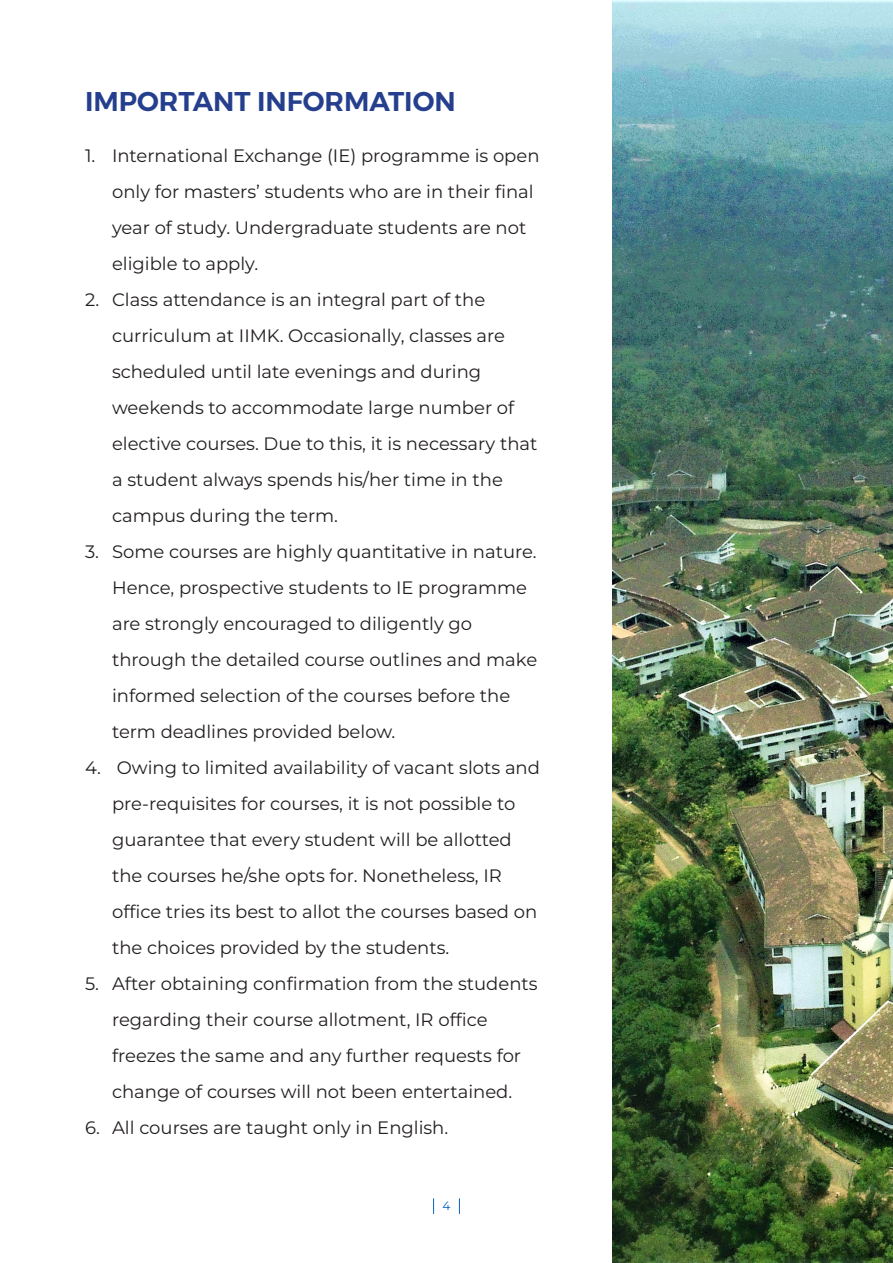
<style>
.page{position:relative;width:893px;height:1263px;background:#fff}
.page>*{position:absolute;margin:0;border:0;box-sizing:border-box;transform-origin:0 0}
.t1{font:600 27px "Montserrat";color:#253f8e}
.t2{font:18px/36px "Montserrat";color:#231f20}
.t3{font:12px "Montserrat";color:#0563c1}
</style>
<div class="page">
<svg style="left:433px;top:1198px;width:1px;height:16px"></svg>
<svg style="left:459px;top:1198px;width:1px;height:16px"></svg>
<img style="left:612px;top:0;width:281px;height:1263px">
<p class="t1" style="left:85px;top:80px;width:372px">IMPORTANT INFORMATION</p>
<p class="t2" style="left:112px;top:137px;width:429px;text-indent:-27px">1. International Exchange (IE) programme is open only for masters’ students who are in their final year of study. Undergraduate students are not eligible to apply.</p>
<p class="t2" style="left:112px;top:281px;width:427px;text-indent:-27px">2. Class attendance is an integral part of the curriculum at IIMK. Occasionally, classes are scheduled until late evenings and during weekends to accommodate large number of elective courses. Due to this, it is necessary that a student always spends his/her time in the campus during the term.</p>
<p class="t2" style="left:112px;top:533px;width:427px;text-indent:-27px">3. Some courses are highly quantitative in nature.<br>Hence, prospective students to IE programme are strongly encouraged to diligently go through the detailed course outlines and make informed selection of the courses before the term deadlines provided below.</p>
<p class="t2" style="left:112px;top:749px;width:429px;text-indent:-27px">4. Owing to limited availability of vacant slots and pre‐requisites for courses, it is not possible to guarantee that every student will be allotted the courses he/she opts for. Nonetheless, IR office tries its best to allot the courses based on the choices provided by the students.</p>
<p class="t2" style="left:112px;top:965px;width:427px;text-indent:-27px">5. After obtaining confirmation from the students regarding their course allotment, IR office freezes the same and any further requests for change of courses will not been entertained.</p>
<p class="t2" style="left:85px;top:1109px;width:365px">6. All courses are taught only in English.</p>
<p class="t3" style="left:443px;top:1198px;width:9px">4</p>
</div>
